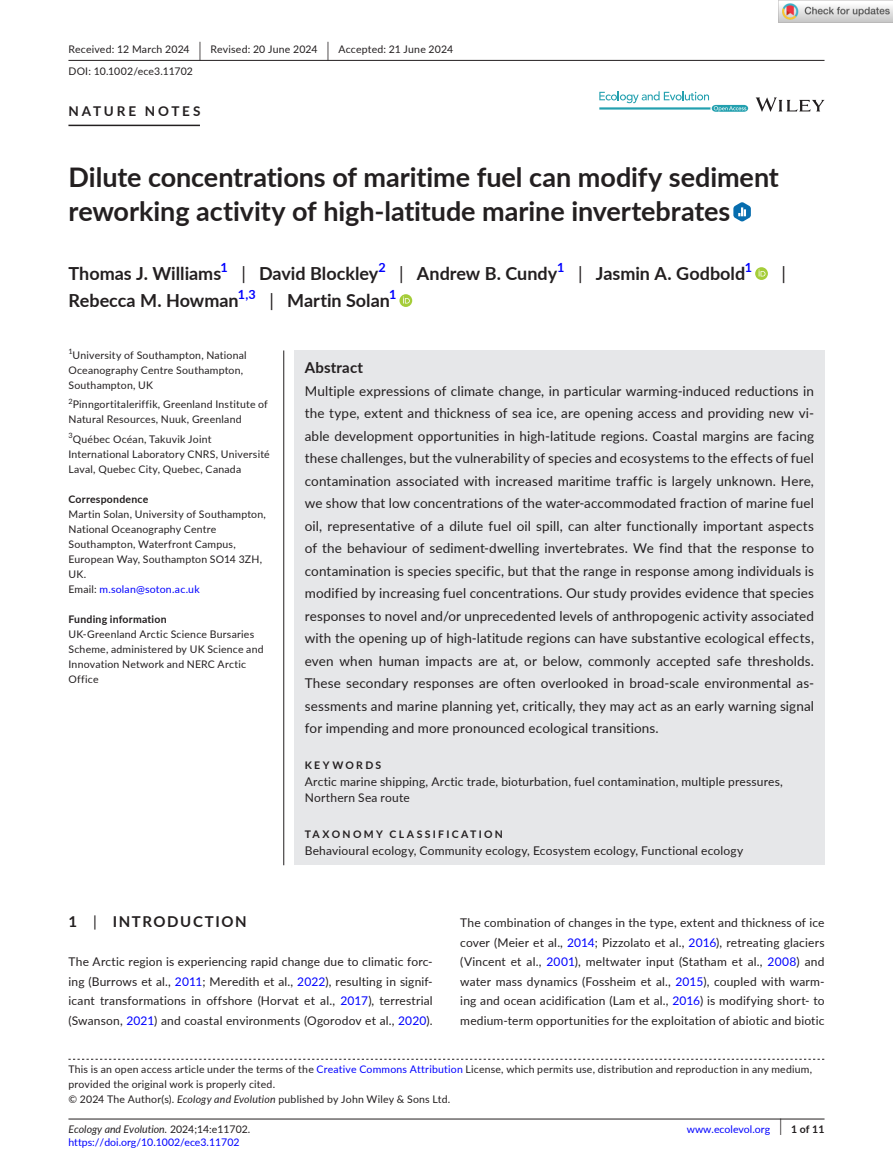
<style>
.page{position:relative;width:893px;height:1174px;background:#fff}
.page>*{position:absolute;margin:0;border:0;box-sizing:border-box;transform-origin:0 0}
.t1{font:700 27px/34.5px "Lato";letter-spacing:-.005em;color:#231f20}
.t2{font:700 18px "Lato";color:#231f20}
.t3{font:18px "Lato";color:#231f20}
.t4{font:700 15px "Lato";letter-spacing:.1em;color:#231f20}
.t5{font:700 15px "Lato";letter-spacing:.015em;color:#231f20}
.t6{font:13.5px/22.5px "Lato";letter-spacing:.01em;color:#231f20;text-align:justify}
.t7{font:700 13.5px "Lato";letter-spacing:.21em;color:#231f20}
.t8{font:700 12.6px "Lato";color:#00f}
.t9{font:12px/19.5px "Lato";letter-spacing:.015em;color:#231f20;text-align:justify}
.t10{font:10.5px/15px "Lato";letter-spacing:.02em;color:#231f20}
.t11{font:10.5px "Lato";color:#00f}
.t12{font:700 10.5px "Lato";letter-spacing:.025em;color:#231f20}
.t13{font:italic 10.5px "Lato";color:#231f20}
.t14{font:700 10.5px "Lato";letter-spacing:.22em;color:#231f20}
.t15{font:7.35px "Lato";color:#231f20}
.s1{font-size:19.65px}
.s2{font-weight:400}
.s3{color:#00f}
.s4{font-style:italic}
.s5{font-style:normal}
.s6{font-weight:400;font-size:17.4px}
</style>
<div class="page">
<hr style="left:68px;top:1118px;width:756px;height:1px;background:#231f20">
<svg style="left:756px;top:97px;width:68px;height:15px"></svg>
<svg style="left:599px;top:91px;width:149px;height:21px"></svg>
<hr style="left:68px;top:60px;width:756px;height:1px;background:#231f20">
<hr style="left:68px;top:125px;width:132px;height:1px;background:#231f20">
<svg style="left:733px;top:202px;width:18px;height:19px"></svg>
<svg style="left:755px;top:267px;width:13px;height:13px"></svg>
<svg style="left:759px;top:269px;width:6px;height:7px"></svg>
<svg style="left:399px;top:294px;width:13px;height:13px"></svg>
<svg style="left:403px;top:296px;width:7px;height:7px"></svg>
<svg style="left:68px;top:1058px;width:756px;height:1px"></svg>
<div style="left:294px;top:350px;width:530px;height:515px;background:#e6e7e9"></div>
<hr style="left:283px;top:350px;width:1px;height:515px;background:#231f20">
<img style="left:779px;top:0;width:114px;height:23px">
<p class="t10" style="left:68px;top:38px;width:386px;line-height:21.8px">Received: 12 March 2024 <span class="s1">|</span> Revised: 20 June 2024 <span class="s1">|</span> Accepted: 21 June 2024<br>DOI: 10.1002/ece3.11702</p>
<p class="t7" style="left:68px;top:101px;width:133px">NATURE NOTES</p>
<h1 class="t1" style="left:68px;top:159px;width:712px">Dilute concentrations of maritime fuel can modify sediment reworking activity of high-latitude marine invertebrates</h1>
<h2 class="t2" style="left:68px;top:260px;width:154px">Thomas J. Williams</h2>
<p class="t8" style="left:221px;top:258px;width:9px">1</p>
<h2 class="t2" style="left:241px;top:260px;width:138px"><span class="s2">|</span> David Blockley</h2>
<p class="t8" style="left:378px;top:258px;width:9px">2</p>
<h2 class="t2" style="left:399px;top:260px;width:160px"><span class="s2">|</span> Andrew B. Cundy</h2>
<p class="t8" style="left:557px;top:258px;width:9px">1</p>
<h2 class="t2" style="left:578px;top:260px;width:169px"><span class="s2">|</span> Jasmin A. Godbold</h2>
<p class="t8" style="left:745px;top:258px;width:9px">1</p>
<h2 class="t3" style="left:781px;top:260px;width:6px">|</h2>
<h2 class="t2" style="left:68px;top:287px;width:172px">Rebecca M. Howman</h2>
<p class="t8" style="left:238px;top:285px;width:20px">1,3</p>
<h2 class="t2" style="left:269px;top:287px;width:122px"><span class="s2">|</span> Martin Solan</h2>
<p class="t8" style="left:389px;top:285px;width:9px">1</p>
<p class="t15" style="left:68px;top:346px;width:6px">1</p>
<p class="t10" style="left:68px;top:347px;width:180px;text-indent:4px">University of Southampton, National<br>Oceanography Centre Southampton,<br>Southampton, UK</p>
<p class="t15" style="left:68px;top:396px;width:6px">2</p>
<p class="t10" style="left:68px;top:397px;width:201px;text-indent:4px">Pinngortitaleriffik, Greenland Institute of<br>Natural Resources, Nuuk, Greenland</p>
<p class="t10" style="left:68px;top:431px;width:203px"><sup>3</sup>Québec Océan, Takuvik Joint<br>International Laboratory CNRS, Université<br>Laval, Quebec City, Quebec, Canada</p>
<p class="t12" style="left:68px;top:491px;width:81px">Correspondence</p>
<p class="t10" style="left:68px;top:506px;width:199px">Martin Solan, University of Southampton,<br>National Oceanography Centre<br>Southampton, Waterfront Campus,<br>European Way, Southampton SO14 3ZH,<br>UK.<br>Email: <span class="s3">m.solan@soton.ac.uk</span></p>
<p class="t12" style="left:68px;top:611px;width:100px">Funding information</p>
<p class="t10" style="left:68px;top:626px;width:197px">UK-Greenland Arctic Science Bursaries<br>Scheme, administered by UK Science and<br>Innovation Network and NERC Arctic<br>Office</p>
<p class="t5" style="left:305px;top:356px;width:60px">Abstract</p>
<p class="t6" style="left:305px;top:379px;width:511px">Multiple expressions of climate change, in particular warming-induced reductions in the type, extent and thickness of sea ice, are opening access and providing new vi&shy;able development opportunities in high-latitude regions. Coastal margins are facing these challenges, but the vulnerability of species and ecosystems to the effects of fuel contamination associated with increased maritime traffic is largely unknown. Here, we show that low concentrations of the water-accommodated fraction of marine fuel oil, representative of a dilute fuel oil spill, can alter functionally important aspects of the behaviour of sediment-dwelling invertebrates. We find that the response to contamination is species specific, but that the range in response among individuals is modified by increasing fuel concentrations. Our study provides evidence that species responses to novel and/or unprecedented levels of anthropogenic activity associated with the opening up of high-latitude regions can have substantive ecological effects, even when human impacts are at, or below, commonly accepted safe thresholds.<br>These secondary responses are often overlooked in broad-scale environmental as&shy;sessments and marine planning yet, critically, they may act as an early warning signal for impending and more pronounced ecological transitions.</p>
<p class="t14" style="left:305px;top:757px;width:78px">KEYWORDS</p>
<p class="t9" style="left:305px;top:772px;width:480px;line-height:16.5px">Arctic marine shipping, Arctic trade, bioturbation, fuel contamination, multiple pressures,<br>Northern Sea route</p>
<p class="t14" style="left:305px;top:826px;width:200px">TAXONOMY CLASSIFICATION</p>
<p class="t9" style="left:305px;top:840px;width:440px">Behavioural ecology, Community ecology, Ecosystem ecology, Functional ecology</p>
<p class="t4" style="left:68px;top:911px;width:180px">1 <span class="s2">|</span> INTRODUCTION</p>
<p class="t9" style="left:68px;top:951px;width:366px">The Arctic region is experiencing rapid change due to climatic forc&shy;ing (Burrows et al., <span class="s3">2011</span>; Meredith et al., <span class="s3">2022</span>), resulting in signif&shy;icant transformations in offshore (Horvat et al., <span class="s3">2017</span>), terrestrial (Swanson, <span class="s3">2021</span>) and coastal environments (Ogorodov et al., <span class="s3">2020</span>).</p>
<p class="t9" style="left:460px;top:912px;width:366px">The combination of changes in the type, extent and thickness of ice cover (Meier et al., <span class="s3">2014</span>; Pizzolato et al., <span class="s3">2016</span>), retreating glaciers (Vincent et al., <span class="s3">2001</span>), meltwater input (Statham et al., <span class="s3">2008</span>) and water mass dynamics (Fossheim et al., <span class="s3">2015</span>), coupled with warm&shy;ing and ocean acidification (Lam et al., <span class="s3">2016</span>) is modifying short- to medium-term opportunities for the exploitation of abiotic and biotic</p>
<p class="t10" style="left:68px;top:1061px;width:745px">This is an open access article under the terms of the <span class="s3">Creative Commons Attribution</span> License, which permits use, distribution and reproduction in any medium, provided the original work is properly cited.<br>© 2024 The Author(s). <span class="s4">Ecology and Evolution</span> published by John Wiley &amp; Sons Ltd.</p>
<p class="t13" style="left:68px;top:1121px;width:183px">Ecology and Evolution. <span class="s5">2024;14:e11702.</span></p>
<p class="t12" style="left:779px;top:1121px;width:46px"><span class="s6">|</span> 1 of 11</p>
<p class="t11" style="left:68px;top:1135px;width:173px">https://doi.org/10.1002/ece3.11702</p>
<p class="t11" style="left:687px;top:1121px;width:85px">www.ecolevol.org</p>
</div>
